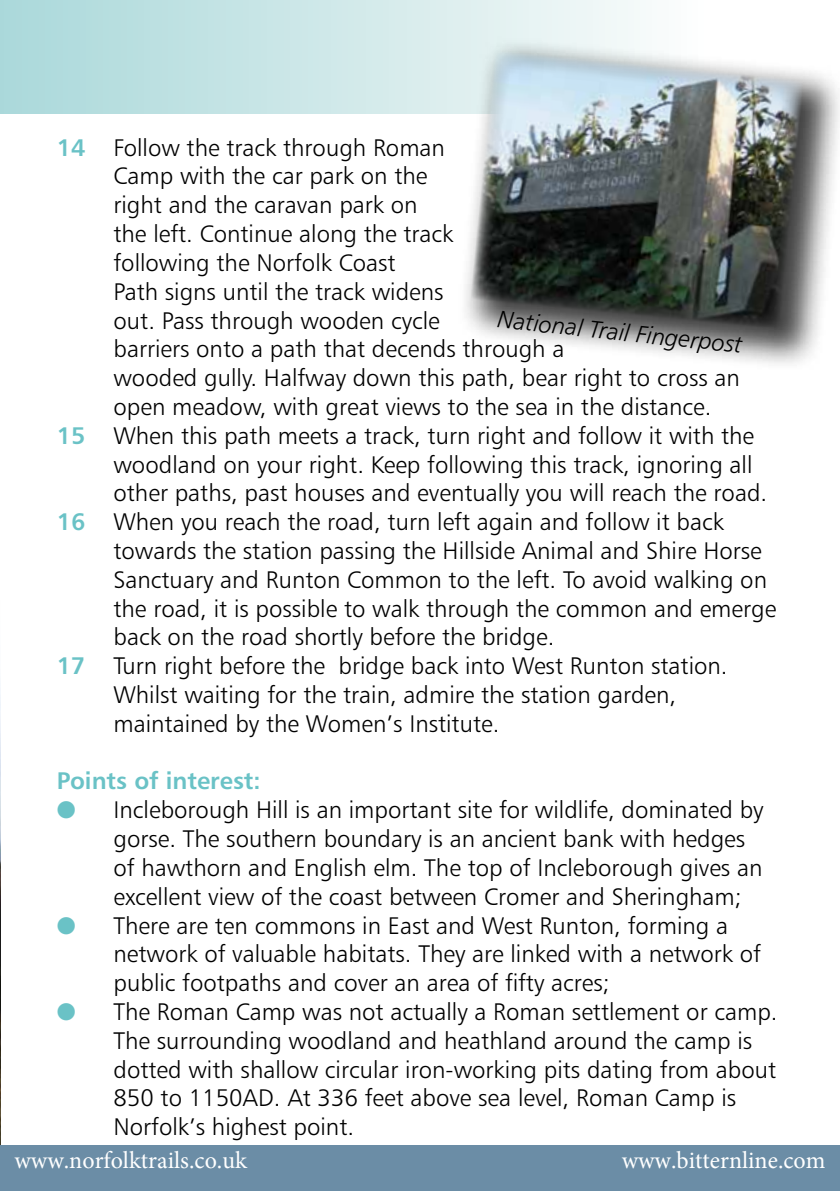
<style>
.page{position:relative;width:840px;height:1191px;background:#fff}
.page>*{position:absolute;margin:0;border:0;box-sizing:border-box;transform-origin:0 0}
.t1{font:24px/28.8px "Humanist 777 BT Light B";color:#000}
.t2{font:24px "Minion Pro";color:#fff}
.t3{font:24px "Humanist 777 BT Light Italic B";color:#000}
.t4{font:24px "Humanist 777 BT Bold B";color:#6ac2c6}
.s1{font-family:"Humanist 777 BT Bold B";color:#6ac2c6}
.s2{color:#6ac2c6}
</style>
<div class="page">
<img style="left:0;top:688px;width:1px;height:457px">
<div style="left:0;top:0;width:839px;height:114px;background:linear-gradient(to right,#abd8da,#fff)"></div>
<div style="left:0;top:1145px;width:839px;height:46px;background:#6b8da6"></div>
<div style="left:454px;top:34px;width:385px;height:336px;background:#000;opacity:.75"></div>
<img style="left:467px;top:47px;width:341px;height:287px">
<p class="t1" style="left:57px;top:132px;width:389px"><span class="s1">14</span> Follow the track through Roman</p>
<p class="t1" style="left:113px;top:161px;width:315px">Camp with the car park on the</p>
<p class="t1" style="left:113px;top:190px;width:305px">right and the caravan park on</p>
<p class="t1" style="left:113px;top:219px;width:341px">the left. Continue along the track</p>
<p class="t1" style="left:113px;top:248px;width:283px">following the Norfolk Coast</p>
<p class="t1" style="left:113px;top:276px;width:331px">Path signs until the track widens</p>
<p class="t1" style="left:113px;top:305px;width:327px">out. Pass through wooden cycle</p>
<p class="t1" style="left:113px;top:334px;width:452px">barriers onto a path that decends through a</p>
<p class="t1" style="left:113px;top:363px;width:627px">wooded gully. Halfway down this path, bear right to cross an</p>
<p class="t1" style="left:113px;top:392px;width:599px">open meadow, with great views to the sea in the distance.</p>
<p class="t1" style="left:57px;top:420px;width:698px"><span class="s1">15</span> When this path meets a track, turn right and follow it with the</p>
<p class="t1" style="left:113px;top:449px;width:640px">woodland on your right. Keep following this track, ignoring all</p>
<p class="t1" style="left:113px;top:478px;width:655px">other paths, past houses and eventually you will reach the road.</p>
<p class="t1" style="left:57px;top:507px;width:668px"><span class="s1">16</span> When you reach the road, turn left again and follow it back</p>
<p class="t1" style="left:113px;top:536px;width:649px">towards the station passing the Hillside Animal and Shire Horse</p>
<p class="t1" style="left:113px;top:564px;width:654px">Sanctuary and Runton Common to the left. To avoid walking on</p>
<p class="t1" style="left:113px;top:593px;width:664px">the road, it is possible to walk through the common and emerge</p>
<p class="t1" style="left:113px;top:622px;width:442px">back on the road shortly before the bridge.</p>
<p class="t1" style="left:57px;top:651px;width:672px"><span class="s1">17</span> Turn right before the bridge back into West Runton station.</p>
<p class="t1" style="left:113px;top:680px;width:564px">Whilst waiting for the train, admire the station garden,</p>
<p class="t1" style="left:113px;top:708px;width:387px">maintained by the Women’s Institute.</p>
<p class="t4" style="left:57px;top:766px;width:205px">Points of interest:</p>
<p class="t1" style="left:113px;top:795px;width:651px;text-indent:-57px"><span class="s2">●</span> Incleborough Hill is an important site for wildlife, dominated by gorse. The southern boundary is an ancient bank with hedges of hawthorn and English elm. The top of Incleborough gives an excellent view of the coast between Cromer and Sheringham;</p>
<p class="t1" style="left:113px;top:910px;width:648px;text-indent:-57px"><span class="s2">●</span> There are ten commons in East and West Runton, forming a network of valuable habitats. They are linked with a network of public footpaths and cover an area of fifty acres;</p>
<p class="t1" style="left:113px;top:996px;width:665px;text-indent:-57px"><span class="s2">●</span> The Roman Camp was not actually a Roman settlement or camp.<br>The surrounding woodland and heathland around the camp is dotted with shallow circular iron-working pits dating from about 850 to 1150AD. At 336 feet above sea level, Roman Camp is Norfolk’s highest point.</p>
<p class="t3" style="left:499px;top:304px;width:248px;rotate:6deg">National Trail Fingerpost</p>
<p class="t2" style="left:14px;top:1143px;width:234px">www.norfolktrails.co.uk</p>
<p class="t2" style="left:621px;top:1143px;width:205px">www.bitternline.com</p>
</div>
